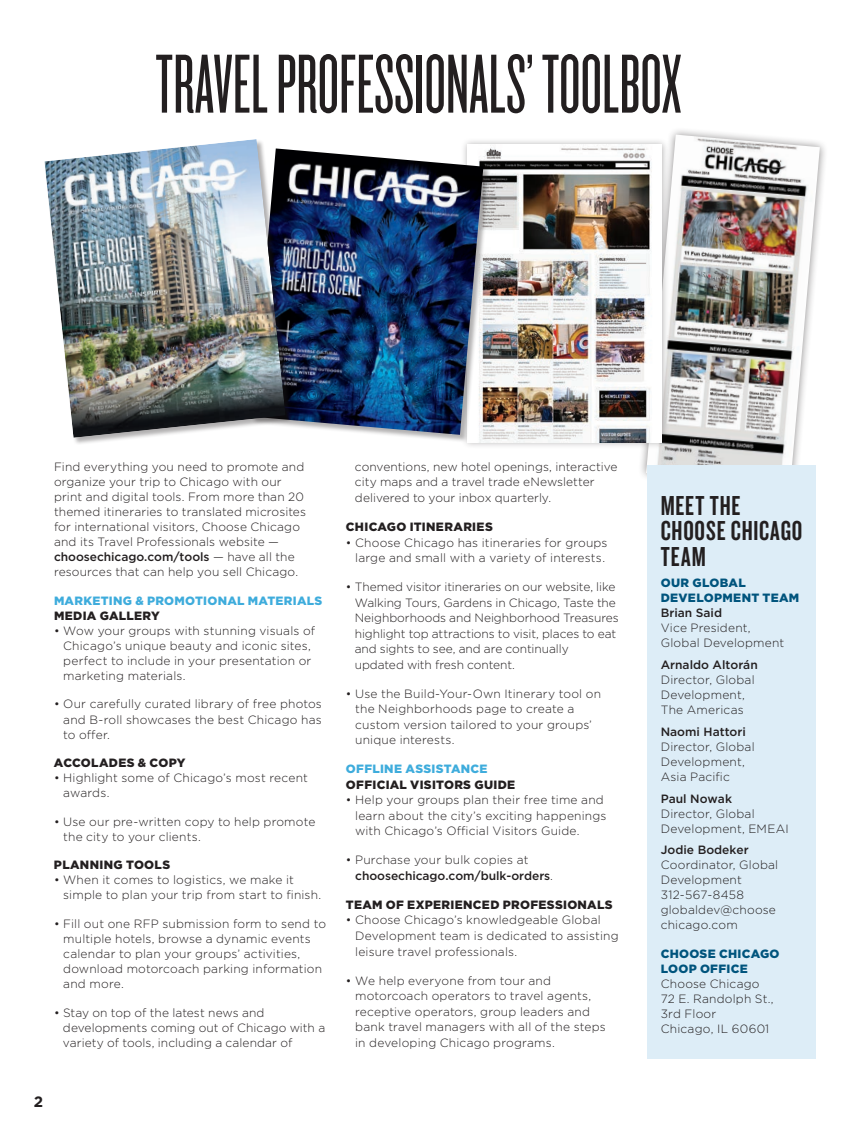
<style>
.page{position:relative;width:864px;height:1134px;background:#fff}
.page>*{position:absolute;margin:0;border:0;box-sizing:border-box;transform-origin:0 0}
.t1{font:87px "Knockout HTF26 Junior Flyweight";color:#231f20}
.sidebar_header_black{font:28.5px/25.5px "Knockout HTF48 Featherweight";letter-spacing:.03em;color:#231f20}
.t2{font:700 15px "Gotham";color:#231f20}
.body_copy{font:300 12px/15px "Gotham";letter-spacing:.01em;color:#231f20}
.body_copy-2{font:500 12px/15.5px "Gotham";color:#231f20}
.body_copy-3{font:900 12px "Gotham";letter-spacing:.025em;color:#231f20}
.sm_bold_header{font:900 12px "Gotham";letter-spacing:.02em;color:#3eacdc}
.sidebar_subheader_bl{font:900 12px/15px "Gotham";letter-spacing:.025em;color:#00547d}
.body_copy-4{font:300 12px "Gotham";letter-spacing:.03em;color:#231f20}
.s1{font-weight:500}
.s2{font-weight:300}
</style>
<div class="page">
<div style="left:638px;top:126px;width:190px;height:368px;background:#231f20;opacity:.5"></div>
<img style="left:646px;top:135px;width:174px;height:351px">
<div style="left:461px;top:137px;width:208px;height:312px;background:#231f20;opacity:.35"></div>
<img style="left:468px;top:144px;width:194px;height:298px">
<div style="left:252px;top:148px;width:239px;height:294px;background:#231f20;opacity:.35"></div>
<img style="left:293px;top:148px;width:190px;height:287px">
<div style="left:647px;top:465px;width:169px;height:594px;background:#ddedf7"></div>
<div style="left:44px;top:139px;width:249px;height:306px;background:#231f20;opacity:.35"></div>
<img style="left:44px;top:139px;width:242px;height:299px">
<p class="t1" style="left:155px;top:42px;width:528px">TRAVEL PROFESSIONALS’ TOOLBOX</p>
<p class="body_copy" style="left:54px;top:459px;width:254px">Find everything you need to promote and organize your trip to Chicago with our print and digital tools. From more than 20 themed itineraries to translated microsites for international visitors, Choose Chicago and its Travel Professionals website — <span class="s1">choosechicago.com/tools</span> — have all the resources that can help you sell Chicago.</p>
<p class="sm_bold_header" style="left:54px;top:592px;width:270px">MARKETING &amp; PROMOTIONAL MATERIALS</p>
<p class="body_copy-3" style="left:54px;top:607px;width:107px">MEDIA GALLERY</p>
<p class="body_copy" style="left:63px;top:623px;width:253px;text-indent:-9px">• Wow your groups with stunning visuals of Chicago’s unique beauty and iconic sites, perfect to include in your presentation or marketing materials.</p>
<p class="body_copy" style="left:63px;top:696px;width:260px;text-align:justify;text-indent:-9px">• Our carefully curated library of free photos and B-roll showcases the best Chicago has to offer.</p>
<p class="body_copy-3" style="left:54px;top:755px;width:133px">ACCOLADES &amp; COPY</p>
<p class="body_copy" style="left:63px;top:770px;width:246px;text-indent:-9px">• Highlight some of Chicago’s most recent awards.</p>
<p class="body_copy" style="left:63px;top:814px;width:254px;text-indent:-9px">• Use our pre-written copy to help promote the city to your clients.</p>
<p class="body_copy-3" style="left:54px;top:857px;width:118px">PLANNING TOOLS</p>
<p class="body_copy" style="left:63px;top:872px;width:259px;text-indent:-9px">• When it comes to logistics, we make it simple to plan your trip from start to finish.</p>
<p class="body_copy" style="left:63px;top:916px;width:264px;text-indent:-9px">• Fill out one RFP submission form to send to multiple hotels, browse a dynamic events calendar to plan your groups’ activities, download motorcoach parking information and more.</p>
<p class="body_copy" style="left:63px;top:1004px;width:264px;text-indent:-9px">• Stay on top of the latest news and developments coming out of Chicago with a variety of tools, including a calendar of</p>
<p class="t2" style="left:34px;top:1092px;width:11px">2</p>
<p class="body_copy" style="left:355px;top:459px;width:264px;line-height:15.5px">conventions, new hotel openings, interactive city maps and a travel trade eNewsletter delivered to your inbox quarterly.</p>
<p class="body_copy-3" style="left:346px;top:518px;width:148px">CHICAGO ITINERARIES</p>
<p class="body_copy" style="left:346px;top:534px;width:263px;line-height:15.5px;text-align:center">• Choose Chicago has itineraries for groups large and small with a variety of interests.</p>
<p class="body_copy" style="left:355px;top:579px;width:266px;line-height:15.5px;text-indent:-9px">• Themed visitor itineraries on our website, like Walking Tours, Gardens in Chicago, Taste the Neighborhoods and Neighborhood Treasures highlight top attractions to visit, places to eat and sights to see, and are continually updated with fresh content.</p>
<p class="body_copy" style="left:355px;top:685px;width:247px;line-height:15.5px;text-indent:-9px">• Use the Build-Your-Own Itinerary tool on the Neighborhoods page to create a custom version tailored to your groups’ unique interests.</p>
<p class="sm_bold_header" style="left:346px;top:761px;width:143px">OFFLINE ASSISTANCE</p>
<p class="body_copy-3" style="left:346px;top:776px;width:171px">OFFICIAL VISITORS GUIDE</p>
<p class="body_copy" style="left:355px;top:792px;width:253px;line-height:15.5px;text-indent:-9px">• Help your groups plan their free time and learn about the city’s exciting happenings with Chicago’s Official Visitors Guide.</p>
<p class="body_copy-2" style="left:355px;top:852px;width:199px;text-indent:-9px"><span class="s2">• Purchase your bulk copies at </span>choosechicago.com/bulk-orders<span class="s2">.</span></p>
<p class="body_copy-3" style="left:346px;top:896px;width:268px">TEAM OF EXPERIENCED PROFESSIONALS</p>
<p class="body_copy" style="left:355px;top:912px;width:265px;line-height:15.5px;text-indent:-9px">• Choose Chicago’s knowledgeable Global<br>Development team is dedicated to assisting leisure travel professionals.</p>
<p class="body_copy" style="left:355px;top:972px;width:252px;line-height:15.5px;text-indent:-9px">• We help everyone from tour and motorcoach operators to travel agents, receptive operators, group leaders and bank travel managers with all of the steps in developing Chicago programs.</p>
<p class="sidebar_header_black" style="left:661px;top:493px;width:143px">MEET THE<br>CHOOSE CHICAGO<br>TEAM</p>
<p class="sidebar_subheader_bl" style="left:661px;top:575px;width:140px">OUR GLOBAL<br>DEVELOPMENT TEAM</p>
<p class="body_copy-2" style="left:661px;top:605px;width:63px">Brian Said</p>
<p class="body_copy" style="left:661px;top:620px;width:125px">Vice President,<br>Global Development</p>
<p class="body_copy-2" style="left:661px;top:657px;width:99px">Arnaldo Altorán</p>
<p class="body_copy" style="left:661px;top:672px;width:95px">Director, Global<br>Development,<br>The Americas</p>
<p class="body_copy-2" style="left:661px;top:724px;width:87px">Naomi Hattori</p>
<p class="body_copy" style="left:661px;top:739px;width:95px">Director, Global<br>Development,<br>Asia Pacific</p>
<p class="body_copy-2" style="left:661px;top:790px;width:73px">Paul Nowak</p>
<p class="body_copy" style="left:661px;top:806px;width:130px">Director, Global<br>Development, EMEAI</p>
<p class="body_copy-2" style="left:661px;top:842px;width:89px">Jodie Bodeker</p>
<p class="body_copy" style="left:661px;top:857px;width:119px">Coordinator, Global<br>Development</p>
<p class="body_copy-4" style="left:661px;top:888px;width:85px">312-567-8458</p>
<p class="body_copy" style="left:661px;top:902px;width:117px">globaldev@choose chicago.com</p>
<p class="sidebar_subheader_bl" style="left:661px;top:946px;width:120px">CHOOSE CHICAGO<br>LOOP OFFICE</p>
<p class="body_copy" style="left:661px;top:976px;width:100px">Choose Chicago</p>
<p class="body_copy" style="left:661px;top:991px;width:114px">72 E. Randolph St.,<br>3rd Floor</p>
<p class="body_copy" style="left:661px;top:1021px;width:110px">Chicago, IL 60601</p>
</div>
